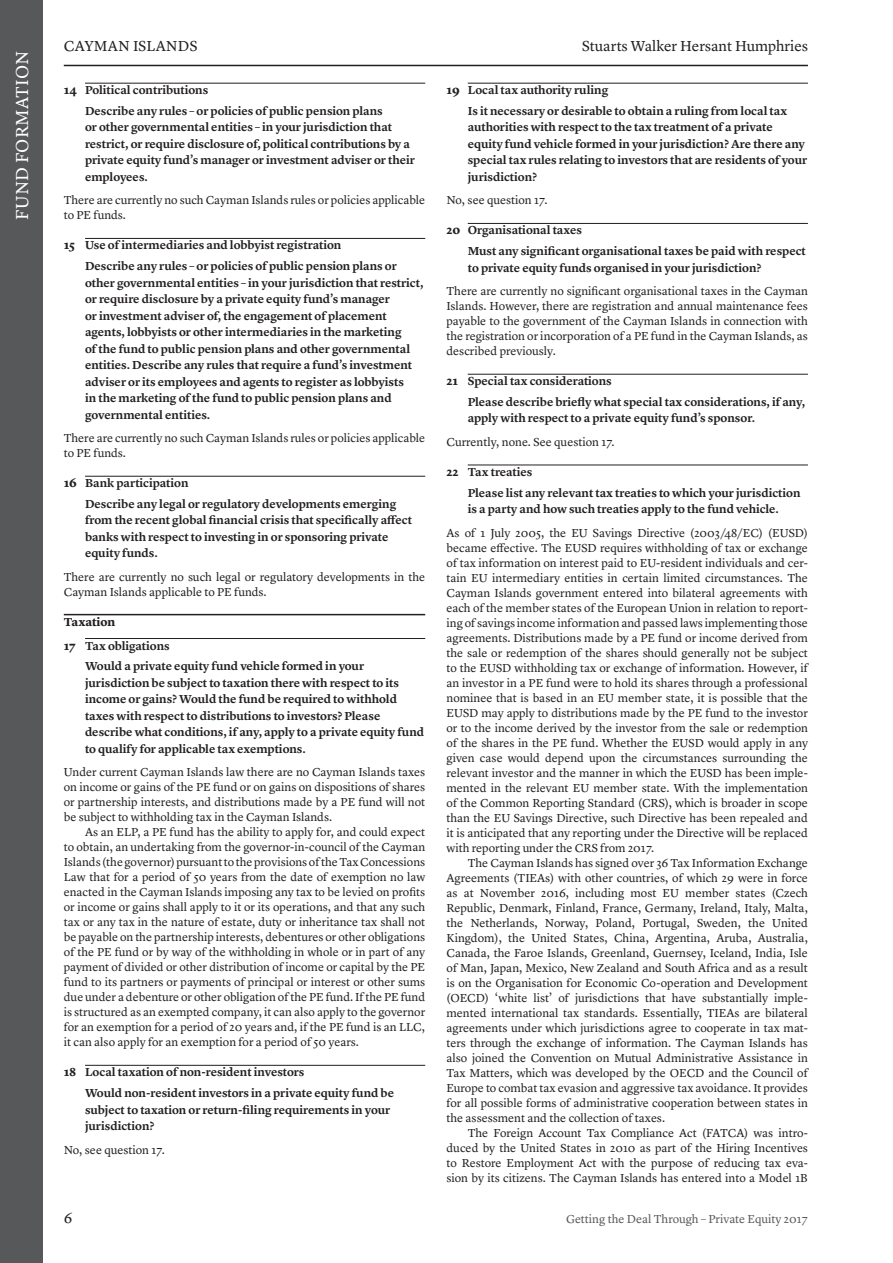
<style>
.page{position:relative;width:893px;height:1263px;background:#fff}
.page>*{position:absolute;margin:0;border:0;box-sizing:border-box;transform-origin:0 0}
.t1{font:18px "Lyon Text";letter-spacing:.015em;color:#fff}
.t2{font:15px "Lyon Text";color:#231f20}
.Text{font:12px/15px "Lyon Text";color:#231f20;text-align:justify}
.First_para{font:12px/15px "Lyon Text";color:#231f20}
.Q_text{font:600 12px/16.5px "Lyon Text";color:#231f20}
.Q_header{font:600 12px "Lyon Text";color:#231f20}
.t3{font:12px "Lyon Text";color:#57585a}
.Q_category_mono{font:700 12px "Lyon Text";letter-spacing:-.01em;color:#231f20}
.s1{font-weight:700}
</style>
<div class="page">
<hr style="left:64px;top:65px;width:744px;height:1px;background:#231f20">
<div style="left:0;top:0;width:43px;height:1263px;background:#57585a"></div>
<hr style="left:85px;top:83px;width:340px;height:1px;background:#231f20">
<hr style="left:85px;top:238px;width:340px;height:1px;background:#231f20">
<hr style="left:85px;top:476px;width:340px;height:1px;background:#231f20">
<hr style="left:64px;top:614px;width:361px;height:1px;background:#231f20">
<hr style="left:85px;top:638px;width:340px;height:1px;background:#231f20">
<hr style="left:85px;top:1065px;width:340px;height:1px;background:#231f20">
<hr style="left:468px;top:83px;width:340px;height:1px;background:#231f20">
<hr style="left:468px;top:223px;width:340px;height:1px;background:#231f20">
<hr style="left:468px;top:374px;width:340px;height:1px;background:#231f20">
<hr style="left:468px;top:465px;width:340px;height:1px;background:#231f20">
<h1 class="t1" style="left:8px;top:219px;width:170px;rotate:-90deg">FUND FORMATION</h1>
<p class="t2" style="left:64px;top:35px;width:135px">CAYMAN ISLANDS</p>
<p class="t2" style="left:582px;top:35px;width:228px">Stuarts Walker Hersant Humphries</p>
<p class="Q_header" style="left:64px;top:81px;width:146px"><span class="s1">14</span> Political contributions</p>
<p class="Q_text" style="left:85px;top:102px;width:331px">Describe any rules – or policies of public pension plans<br>or other governmental entities – in your jurisdiction that restrict, or require disclosure of, political contributions by a private equity fund’s manager or investment adviser or their employees.</p>
<p class="First_para" style="left:64px;top:192px;width:363px">There are currently no such Cayman Islands rules or policies applicable to PE funds.</p>
<p class="Q_header" style="left:64px;top:236px;width:279px"><span class="s1">15</span> Use of intermediaries and lobbyist registration</p>
<p class="Q_text" style="left:85px;top:257px;width:340px">Describe any rules – or policies of public pension plans or other governmental entities – in your jurisdiction that restrict, or require disclosure by a private equity fund’s manager<br>or investment adviser of, the engagement of placement agents, lobbyists or other intermediaries in the marketing<br>of the fund to public pension plans and other governmental entities. Describe any rules that require a fund’s investment adviser or its employees and agents to register as lobbyists<br>in the marketing of the fund to public pension plans and governmental entities.</p>
<p class="First_para" style="left:64px;top:430px;width:363px">There are currently no such Cayman Islands rules or policies applicable to PE funds.</p>
<p class="Q_header" style="left:64px;top:474px;width:126px"><span class="s1">16</span> Bank participation</p>
<p class="Q_text" style="left:85px;top:495px;width:329px">Describe any legal or regulatory developments emerging from the recent global financial crisis that specifically affect banks with respect to investing in or sponsoring private equity funds.</p>
<p class="First_para" style="left:64px;top:568px;width:363px">There are currently no such legal or regulatory developments in the<br>Cayman Islands applicable to PE funds.</p>
<p class="Q_category_mono" style="left:64px;top:613px;width:53px">Taxation</p>
<p class="Q_header" style="left:64px;top:636px;width:107px"><span class="s1">17</span> Tax obligations</p>
<p class="Q_text" style="left:85px;top:657px;width:341px">Would a private equity fund vehicle formed in your jurisdiction be subject to taxation there with respect to its income or gains? Would the fund be required to withhold taxes with respect to distributions to investors? Please describe what conditions, if any, apply to a private equity fund to qualify for applicable tax exemptions.</p>
<p class="First_para" style="left:64px;top:764px;width:363px;text-align:justify">Under current Cayman Islands law there are no Cayman Islands taxes on income or gains of the PE fund or on gains on dispositions of shares or partnership interests, and distributions made by a PE fund will not be subject to withholding tax in the Cayman Islands.</p>
<p class="Text" style="left:64px;top:824px;width:363px;text-indent:21px">As an ELP, a PE fund has the ability to apply for, and could expect to obtain, an undertaking from the governor-in-council of the Cayman Islands (the governor) pursuant to the provisions of the Tax Concessions Law that for a period of 50 years from the date of exemption no law enacted in the Cayman Islands imposing any tax to be levied on profits or income or gains shall apply to it or its operations, and that any such tax or any tax in the nature of estate, duty or inheritance tax shall not be payable on the partnership interests, debentures or other obligations of the PE fund or by way of the withholding in whole or in part of any payment of divided or other distribution of income or capital by the PE fund to its partners or payments of principal or interest or other sums due under a debenture or other obligation of the PE fund. If the PE fund is structured as an exempted company, it can also apply to the governor for an exemption for a period of 20 years and, if the PE fund is an LLC, it can also apply for an exemption for a period of 50 years.</p>
<p class="Q_header" style="left:64px;top:1063px;width:242px"><span class="s1">18</span> Local taxation of non-resident investors</p>
<p class="Q_text" style="left:85px;top:1084px;width:311px">Would non-resident investors in a private equity fund be subject to taxation or return-filing requirements in your jurisdiction?</p>
<p class="First_para" style="left:64px;top:1141px;width:103px">No, see question 17.</p>
<p class="Q_header" style="left:446px;top:81px;width:163px"><span class="s1">19</span> Local tax authority ruling</p>
<p class="Q_text" style="left:468px;top:102px;width:341px">Is it necessary or desirable to obtain a ruling from local tax authorities with respect to the tax treatment of a private equity fund vehicle formed in your jurisdiction? Are there any special tax rules relating to investors that are residents of your jurisdiction?</p>
<p class="First_para" style="left:446px;top:192px;width:103px">No, see question 17.</p>
<p class="Q_header" style="left:446px;top:221px;width:137px"><span class="s1">20</span> Organisational taxes</p>
<p class="Q_text" style="left:468px;top:242px;width:340px">Must any significant organisational taxes be paid with respect to private equity funds organised in your jurisdiction?</p>
<p class="First_para" style="left:446px;top:283px;width:363px;text-align:justify">There are currently no significant organisational taxes in the Cayman Islands. However, there are registration and annual maintenance fees payable to the government of the Cayman Islands in connection with the registration or incorporation of a PE fund in the Cayman Islands, as described previously.</p>
<p class="Q_header" style="left:446px;top:372px;width:167px"><span class="s1">21</span> Special tax considerations</p>
<p class="Q_text" style="left:468px;top:393px;width:339px">Please describe briefly what special tax considerations, if any, apply with respect to a private equity fund’s sponsor.</p>
<p class="First_para" style="left:446px;top:433px;width:170px">Currently, none. See question 17.</p>
<p class="Q_header" style="left:446px;top:463px;width:87px"><span class="s1">22</span> Tax treaties</p>
<p class="Q_text" style="left:468px;top:483px;width:334px">Please list any relevant tax treaties to which your jurisdiction is a party and how such treaties apply to the fund vehicle.</p>
<p class="First_para" style="left:446px;top:524px;width:363px;text-align:justify">As of 1 July 2005, the EU Savings Directive (2003/48/EC) (EUSD) became effective. The EUSD requires withholding of tax or exchange of tax information on interest paid to EU-resident individuals and cer&shy;tain EU intermediary entities in certain limited circumstances. The Cayman Islands government entered into bilateral agreements with each of the member states of the European Union in relation to report&shy;ing of savings income information and passed laws implementing those agreements. Distributions made by a PE fund or income derived from the sale or redemption of the shares should generally not be subject to the EUSD withholding tax or exchange of information. However, if an investor in a PE fund were to hold its shares through a professional nominee that is based in an EU member state, it is possible that the EUSD may apply to distributions made by the PE fund to the investor or to the income derived by the investor from the sale or redemption of the shares in the PE fund. Whether the EUSD would apply in any given case would depend upon the circumstances surrounding the relevant investor and the manner in which the EUSD has been imple&shy;mented in the relevant EU member state. With the implementation of the Common Reporting Standard (CRS), which is broader in scope than the EU Savings Directive, such Directive has been repealed and it is anticipated that any reporting under the Directive will be replaced with reporting under the CRS from 2017.</p>
<p class="Text" style="left:446px;top:854px;width:363px;text-indent:21px">The Cayman Islands has signed over 36 Tax Information Exchange Agreements (TIEAs) with other countries, of which 29 were in force as at November 2016, including most EU member states (Czech Republic, Denmark, Finland, France, Germany, Ireland, Italy, Malta, the Netherlands, Norway, Poland, Portugal, Sweden, the United Kingdom), the United States, China, Argentina, Aruba, Australia, Canada, the Faroe Islands, Greenland, Guernsey, Iceland, India, Isle of Man, Japan, Mexico, New Zealand and South Africa and as a result is on the Organisation for Economic Co-operation and Development (OECD) ‘white list’ of jurisdictions that have substantially imple&shy;mented international tax standards. Essentially, TIEAs are bilateral agreements under which jurisdictions agree to cooperate in tax mat&shy;ters through the exchange of information. The Cayman Islands has also joined the Convention on Mutual Administrative Assistance in Tax Matters, which was developed by the OECD and the Council of Europe to combat tax evasion and aggressive tax avoidance. It provides for all possible forms of administrative cooperation between states in the assessment and the collection of taxes.</p>
<p class="Text" style="left:446px;top:1124px;width:363px;text-indent:21px">The Foreign Account Tax Compliance Act (FATCA) was intro&shy;duced by the United States in 2010 as part of the Hiring Incentives to Restore Employment Act with the purpose of reducing tax eva&shy;sion by its citizens. The Cayman Islands has entered into a Model 1B</p>
<p class="t2" style="left:64px;top:1207px;width:10px">6</p>
<p class="t3" style="left:566px;top:1210px;width:243px">Getting the Deal Through – Private Equity 2017</p>
</div>
